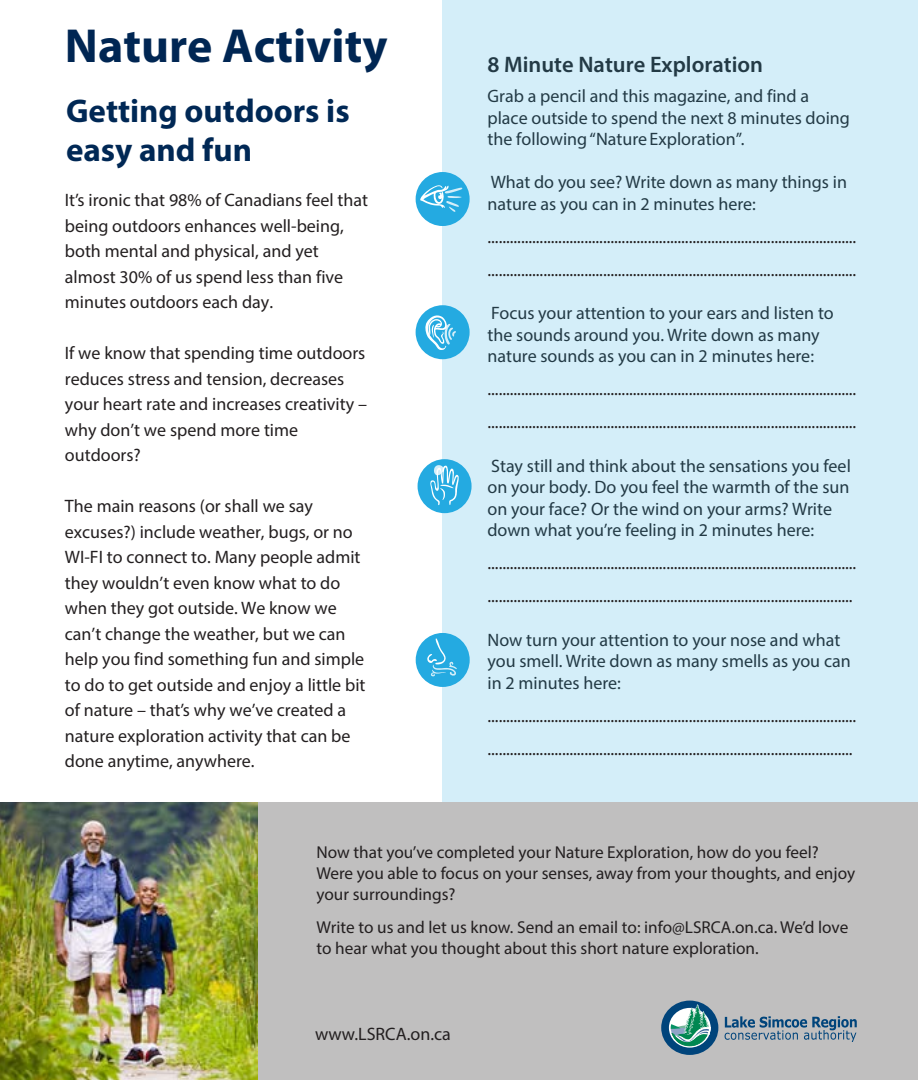
<style>
.page{position:relative;width:918px;height:1080px;background:#fff}
.page>*{position:absolute;margin:0;border:0;box-sizing:border-box;transform-origin:0 0}
.t1{font:700 48px "Myriad Pro";color:#002653}
.t2{font:700 33px/39.6px "Myriad Pro";color:#002855}
.t3{font:600 22.5px "Myriad Pro";color:#231f20}
.t4{font:18px/25.5px "Myriad Pro";color:#231f20}
.t5{font:17.25px/21px "Myriad Pro";color:#231f20}
</style>
<div class="page">
<div style="left:0;top:802px;width:918px;height:278px;background:#c0bfbf"></div>
<div style="left:443px;top:0;width:475px;height:802px;background:#d4eef9"></div>
<svg style="left:725px;top:1016px;width:132px;height:26px"></svg>
<svg style="left:661px;top:1001px;width:57px;height:54px"></svg>
<img style="left:0;top:802px;width:258px;height:278px">
<div style="left:416px;top:633px;width:54px;height:54px;background:#24aae1;border-radius:50%"></div>
<svg style="left:427px;top:637px;width:30px;height:40px"></svg>
<div style="left:418px;top:459px;width:54px;height:54px;background:#24aae1;border-radius:50%"></div>
<svg style="left:430px;top:465px;width:29px;height:41px"></svg>
<div style="left:416px;top:305px;width:54px;height:54px;background:#24aae1;border-radius:50%"></div>
<svg style="left:425px;top:315px;width:31px;height:35px"></svg>
<div style="left:416px;top:172px;width:54px;height:54px;background:#24aae1;border-radius:50%"></div>
<svg style="left:420px;top:185px;width:42px;height:27px"></svg>
<h1 class="t1" style="left:65px;top:15px;width:324px">Nature Activity</h1>
<p class="t2" style="left:66px;top:90px;width:285px">Getting outdoors is easy and fun</p>
<p class="t4" style="left:65px;top:187px;width:305px">It’s ironic that 98% of Canadians feel that being outdoors enhances well-being, both mental and physical, and yet almost 30% of us spend less than five minutes outdoors each day.</p>
<p class="t4" style="left:65px;top:340px;width:304px">If we know that spending time outdoors reduces stress and tension, decreases your heart rate and increases creativity – why don’t we spend more time outdoors?</p>
<p class="t4" style="left:65px;top:493px;width:302px">The main reasons (or shall we say excuses?) include weather, bugs, or no WI-FI to connect to. Many people admit they wouldn’t even know what to do when they got outside. We know we can’t change the weather, but we can help you find something fun and simple to do to get outside and enjoy a little bit of nature – that’s why we’ve created a nature exploration activity that can be done anytime, anywhere.</p>
<p class="t3" style="left:488px;top:50px;width:277px">8 Minute Nature Exploration</p>
<p class="t4" style="left:488px;top:85px;width:364px;line-height:21.6px">Grab a pencil and this magazine, and find a place outside to spend the next 8 minutes doing the following “Nature Exploration”.</p>
<p class="t4" style="left:488px;top:171px;width:361px;line-height:21.6px">What do you see? Write down as many things in nature as you can in 2 minutes here:</p>
<p class="t4" style="left:488px;top:220px;width:370px;line-height:33px">................................................................................................... ...................................................................................................</p>
<p class="t4" style="left:488px;top:302px;width:348px;line-height:21.6px">Focus your attention to your ears and listen to the sounds around you. Write down as many nature sounds as you can in 2 minutes here:</p>
<p class="t4" style="left:488px;top:373px;width:370px;line-height:33px">................................................................................................... ...................................................................................................</p>
<p class="t4" style="left:488px;top:454px;width:365px;line-height:21.6px">Stay still and think about the sensations you feel on your body. Do you feel the warmth of the sun on your face? Or the wind on your arms? Write down what you’re feeling in 2 minutes here:</p>
<p class="t4" style="left:488px;top:547px;width:370px;line-height:33px">................................................................................................... ..................................................................................................</p>
<p class="t4" style="left:488px;top:628px;width:365px;line-height:21.6px">Now turn your attention to your nose and what you smell. Write down as many smells as you can in 2 minutes here:</p>
<p class="t4" style="left:488px;top:699px;width:370px;line-height:33px">................................................................................................... ..................................................................................................</p>
<p class="t5" style="left:316px;top:842px;width:540px">Now that you’ve completed your Nature Exploration, how do you feel?<br>Were you able to focus on your senses, away from your thoughts, and enjoy your surroundings?</p>
<p class="t5" style="left:316px;top:917px;width:533px">Write to us and let us know. Send an email to: info@LSRCA.on.ca. We’d love to hear what you thought about this short nature exploration.</p>
<p class="t4" style="left:315px;top:1021px;width:137px">www.LSRCA.on.ca</p>
</div>
